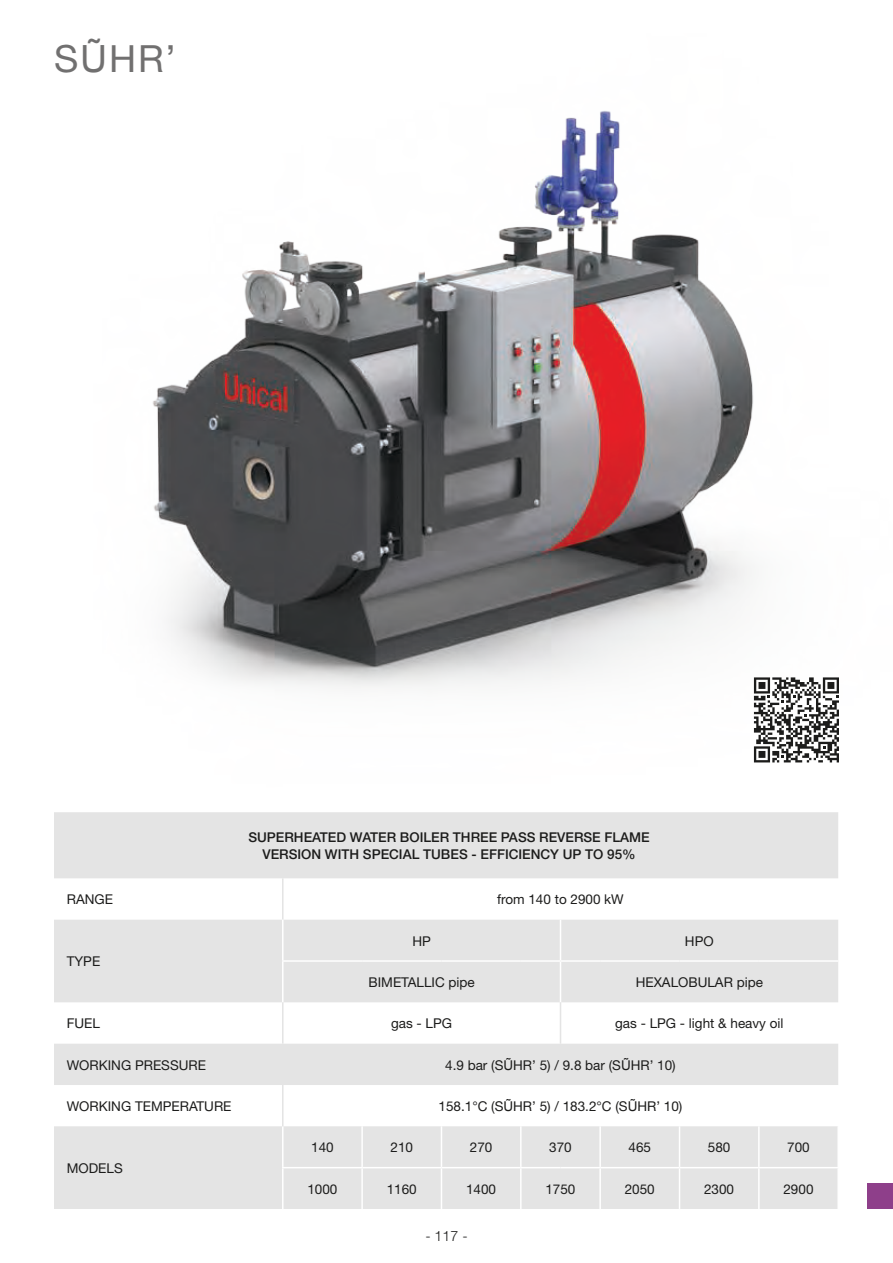
<style>
.page{position:relative;width:893px;height:1263px;background:#fff}
.page>*{position:absolute;margin:0;border:0;box-sizing:border-box;transform-origin:0 0}
.t1{font:37.5px "Helvetica Neue";color:#717070}
.t2{font:300 14.25px "Helvetica Neue";color:#1c1c1b}
.t3{font:13.5px "Helvetica Neue";color:#1c1c1b}
.t4{font:500 13.5px/16.2px "Helvetica Neue";color:#1c1c1b;text-align:center}
.s1{font-family:"Arial"}
</style>
<div class="page">
<img style="left:153px;top:111px;width:686px;height:652px">
<svg style="left:754px;top:677px;width:85px;height:85px"></svg>
<svg style="left:54px;top:812px;width:784px;height:397px;fill:#e4e4e4"></svg>
<hr style="left:282px;top:1126px;width:2px;height:41px;background:#fff">
<hr style="left:361px;top:1126px;width:2px;height:41px;background:#fff">
<hr style="left:441px;top:1126px;width:1px;height:41px;background:#fff">
<hr style="left:520px;top:1126px;width:2px;height:41px;background:#fff">
<hr style="left:282px;top:1168px;width:2px;height:41px;background:#fff">
<hr style="left:361px;top:1168px;width:2px;height:41px;background:#fff">
<hr style="left:441px;top:1168px;width:1px;height:41px;background:#fff">
<hr style="left:520px;top:1168px;width:2px;height:41px;background:#fff">
<hr style="left:599px;top:1126px;width:2px;height:41px;background:#fff">
<hr style="left:599px;top:1168px;width:2px;height:41px;background:#fff">
<hr style="left:282px;top:1167px;width:80px;height:1px;background:#fff">
<hr style="left:362px;top:1167px;width:79px;height:1px;background:#fff">
<hr style="left:441px;top:1167px;width:80px;height:1px;background:#fff">
<hr style="left:521px;top:1167px;width:39px;height:1px;background:#fff">
<hr style="left:560px;top:1167px;width:40px;height:1px;background:#fff">
<hr style="left:600px;top:1167px;width:79px;height:1px;background:#fff">
<hr style="left:679px;top:1167px;width:80px;height:1px;background:#fff">
<hr style="left:759px;top:1167px;width:80px;height:1px;background:#fff">
<hr style="left:679px;top:1126px;width:1px;height:41px;background:#fff">
<hr style="left:679px;top:1168px;width:1px;height:41px;background:#fff">
<hr style="left:758px;top:1126px;width:2px;height:41px;background:#fff">
<hr style="left:837px;top:1126px;width:2px;height:41px;background:#fff">
<hr style="left:758px;top:1168px;width:2px;height:41px;background:#fff">
<hr style="left:837px;top:1168px;width:2px;height:41px;background:#fff">
<hr style="left:282px;top:878px;width:2px;height:42px;background:#e4e4e4">
<hr style="left:282px;top:1085px;width:2px;height:41px;background:#e4e4e4">
<hr style="left:282px;top:920px;width:2px;height:40px;background:#fff">
<hr style="left:282px;top:962px;width:2px;height:40px;background:#fff">
<hr style="left:560px;top:920px;width:1px;height:40px;background:#fff">
<hr style="left:282px;top:960px;width:80px;height:2px;background:#fff">
<hr style="left:362px;top:960px;width:79px;height:2px;background:#fff">
<hr style="left:441px;top:960px;width:80px;height:2px;background:#fff">
<hr style="left:521px;top:960px;width:39px;height:2px;background:#fff">
<hr style="left:560px;top:960px;width:40px;height:2px;background:#fff">
<hr style="left:560px;top:962px;width:1px;height:40px;background:#fff">
<hr style="left:600px;top:960px;width:79px;height:2px;background:#fff">
<hr style="left:679px;top:960px;width:80px;height:2px;background:#fff">
<hr style="left:759px;top:960px;width:79px;height:2px;background:#fff">
<hr style="left:282px;top:1002px;width:2px;height:42px;background:#e4e4e4">
<hr style="left:560px;top:1002px;width:1px;height:42px;background:#e4e4e4">
<div style="left:867px;top:1183px;width:26px;height:26px;background:#8e3f8a"></div>
<h1 class="t1" style="left:54px;top:36px;width:124px">S<span class="s1">Ũ</span>HR’</h1>
<p class="t4" style="left:248px;top:829px;width:403px">SUPERHEATED WATER BOILER THREE PASS REVERSE FLAME<br>VERSION WITH SPECIAL TUBES - EFFICIENCY UP TO 95%</p>
<p class="t3" style="left:67px;top:891px;width:48px">RANGE</p>
<p class="t3" style="left:497px;top:891px;width:128px">from 140 to 2900 kW</p>
<p class="t3" style="left:67px;top:953px;width:35px">TYPE</p>
<p class="t3" style="left:412px;top:933px;width:20px">HP</p>
<p class="t3" style="left:685px;top:933px;width:30px">HPO</p>
<p class="t3" style="left:368px;top:974px;width:108px">BIMETALLIC pipe</p>
<p class="t3" style="left:636px;top:974px;width:129px">HEXALOBULAR pipe</p>
<p class="t3" style="left:67px;top:1015px;width:35px">FUEL</p>
<p class="t3" style="left:391px;top:1015px;width:63px">gas - LPG</p>
<p class="t3" style="left:615px;top:1015px;width:170px">gas - LPG - light &amp; heavy oil</p>
<p class="t3" style="left:67px;top:1057px;width:141px">WORKING PRESSURE</p>
<p class="t3" style="left:445px;top:1057px;width:232px">4.9 bar (S<span class="s1">Ũ</span>HR’ 5) / 9.8 bar (S<span class="s1">Ũ</span>HR’ 10)</p>
<p class="t3" style="left:67px;top:1098px;width:166px">WORKING TEMPERATURE</p>
<p class="t3" style="left:439px;top:1098px;width:245px">158.1°C (S<span class="s1">Ũ</span>HR’ 5) / 183.2°C (S<span class="s1">Ũ</span>HR’ 10)</p>
<p class="t3" style="left:67px;top:1160px;width:58px">MODELS</p>
<p class="t3" style="left:311px;top:1139px;width:24px">140</p>
<p class="t3" style="left:390px;top:1139px;width:24px">210</p>
<p class="t3" style="left:470px;top:1139px;width:24px">270</p>
<p class="t3" style="left:549px;top:1139px;width:24px">370</p>
<p class="t3" style="left:629px;top:1139px;width:24px">465</p>
<p class="t3" style="left:708px;top:1139px;width:24px">580</p>
<p class="t3" style="left:787px;top:1139px;width:24px">700</p>
<p class="t3" style="left:307px;top:1181px;width:32px">1000</p>
<p class="t3" style="left:387px;top:1181px;width:32px">1160</p>
<p class="t3" style="left:466px;top:1181px;width:32px">1400</p>
<p class="t3" style="left:545px;top:1181px;width:32px">1750</p>
<p class="t3" style="left:625px;top:1181px;width:32px">2050</p>
<p class="t3" style="left:704px;top:1181px;width:32px">2300</p>
<p class="t3" style="left:783px;top:1181px;width:32px">2900</p>
<p class="t2" style="left:425px;top:1228px;width:44px">- 117 -</p>
</div>
